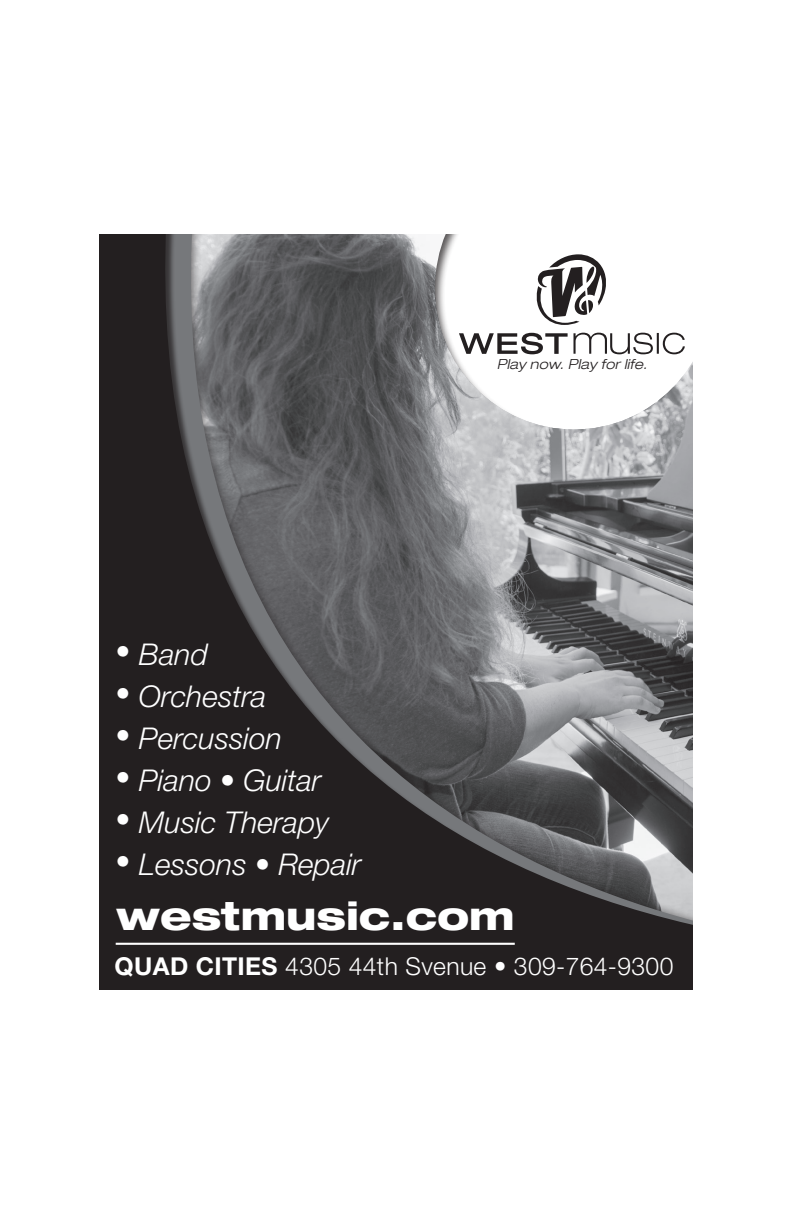
<style>
.page{position:relative;width:792px;height:1224px;background:#fff}
.page>*{position:absolute;margin:0;border:0;box-sizing:border-box;transform-origin:0 0}
.t1{font:800 expanded 39px "Helvetica Neue LT Com";color:#fff}
.t2{font:italic 300 30px "Helvetica Neue LT Pro";color:#fff}
.t3{font:300 24.6px "Helvetica Neue LT Pro";letter-spacing:.015em;color:#fff}
.t4{font:italic 300 expanded 13.8px "Helvetica Neue LT Com";letter-spacing:.01em;color:#231f20}
.s1{font-weight:700}
</style>
<div class="page">
<svg style="left:100px;top:235px;width:592px;height:754px;background:#514f51"></svg>
<hr style="left:116px;top:943px;width:399px;height:2px;background:#fff">
<div style="left:434px;top:235px;width:258px;height:197px;background:#231f20;opacity:.75"></div>
<svg style="left:459px;top:333px;width:226px;height:21px"></svg>
<svg style="left:535px;top:254px;width:72px;height:71px"></svg>
<p class="t2" style="left:116px;top:636px;width:94px">• Band</p>
<p class="t2" style="left:116px;top:678px;width:152px">• Orchestra</p>
<p class="t2" style="left:116px;top:720px;width:168px">• Percussion</p>
<p class="t2" style="left:116px;top:762px;width:207px">• Piano • Guitar</p>
<p class="t2" style="left:116px;top:805px;width:215px">• Music Therapy</p>
<p class="t2" style="left:116px;top:847px;width:247px">• Lessons • Repair</p>
<p class="t4" style="left:497px;top:356px;width:152px">Play now. Play for life.</p>
<p class="t1" style="left:116px;top:891px;width:400px">westmusic.com</p>
<p class="t3" style="left:115px;top:951px;width:560px"><span class="s1">QUAD CITIES</span> 4305 44th Svenue • 309-764-9300</p>
</div>
